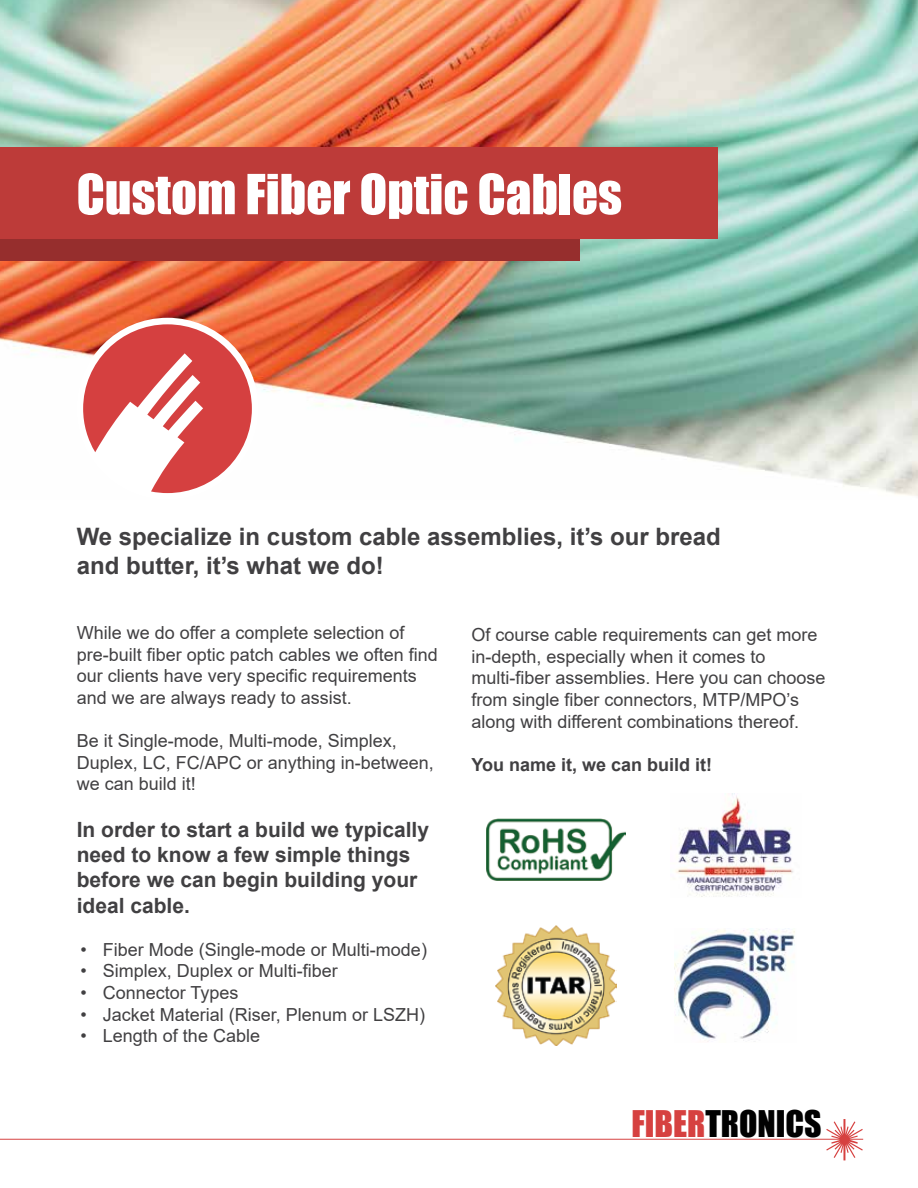
<style>
.page{position:relative;width:918px;height:1188px;background:#fff}
.page>*{position:absolute;margin:0;border:0;box-sizing:border-box;transform-origin:0 0}
.t1{font:51px "Impact";color:#fff}
.t2{font:33.75px "Impact";color:#010101}
.t3{font:700 24px/28.8px "Arial";color:#414042}
.t4{font:700 21px/25.2px "Arial";color:#414042}
.t5{font:18px/21.6px "Arial";color:#414042}
.t6{font:700 18px "Arial";color:#414042}
.s1{color:#d64140}
</style>
<div class="page">
<img style="left:0;top:0;width:918px;height:496px">
<svg style="left:0;top:1119px;width:863px;height:41px"></svg>
<div style="left:0;top:239px;width:580px;height:21px;background:#962e2d"></div>
<div style="left:0;top:147px;width:717px;height:92px;background:#bd3b39"></div>
<div style="left:77px;top:318px;width:181px;height:182px;background:#fff;border-radius:50%"></div>
<svg style="left:83px;top:324px;width:169px;height:169px"></svg>
<img style="left:486px;top:818px;width:140px;height:63px">
<img style="left:675px;top:794px;width:118px;height:103px">
<img style="left:496px;top:925px;width:121px;height:121px">
<img style="left:675px;top:929px;width:120px;height:113px">
<h1 class="t1" style="left:77px;top:155px;width:547px">Custom Fiber Optic Cables</h1>
<h3 class="t3" style="left:77px;top:523px;width:646px">We specialize in custom cable assemblies, it’s our bread and butter, it’s what we do!</h3>
<p class="t5" style="left:77px;top:622px;width:363px">While we do offer a complete selection of pre-built fiber optic patch cables we often find our clients have very specific requirements and we are always ready to assist.</p>
<p class="t5" style="left:77px;top:730px;width:359px">Be it Single-mode, Multi-mode, Simplex,<br>Duplex, LC, FC/APC or anything in-between, we can build it!</p>
<p class="t4" style="left:77px;top:817px;width:354px">In order to start a build we typically need to know a few simple things before we can begin building your ideal cable.</p>
<p class="t5" style="left:80px;top:939px;width:348px">• Fiber Mode (Single-mode or Multi-mode)</p>
<p class="t5" style="left:80px;top:960px;width:259px">• Simplex, Duplex or Multi-fiber</p>
<p class="t5" style="left:80px;top:982px;width:160px">• Connector Types</p>
<p class="t5" style="left:80px;top:1003px;width:346px">• Jacket Material (Riser, Plenum or LSZH)</p>
<p class="t5" style="left:80px;top:1025px;width:181px">• Length of the Cable</p>
<p class="t5" style="left:471px;top:624px;width:356px">Of course cable requirements can get more in-depth, especially when it comes to multi-fiber assemblies. Here you can choose from single fiber connectors, MTP/MPO’s along with different combinations thereof.</p>
<p class="t6" style="left:471px;top:752px;width:242px">You name it, we can build it!</p>
<h2 class="t2" style="left:631px;top:1097px;width:192px"><span class="s1">FIBER</span>TRONICS</h2>
</div>
